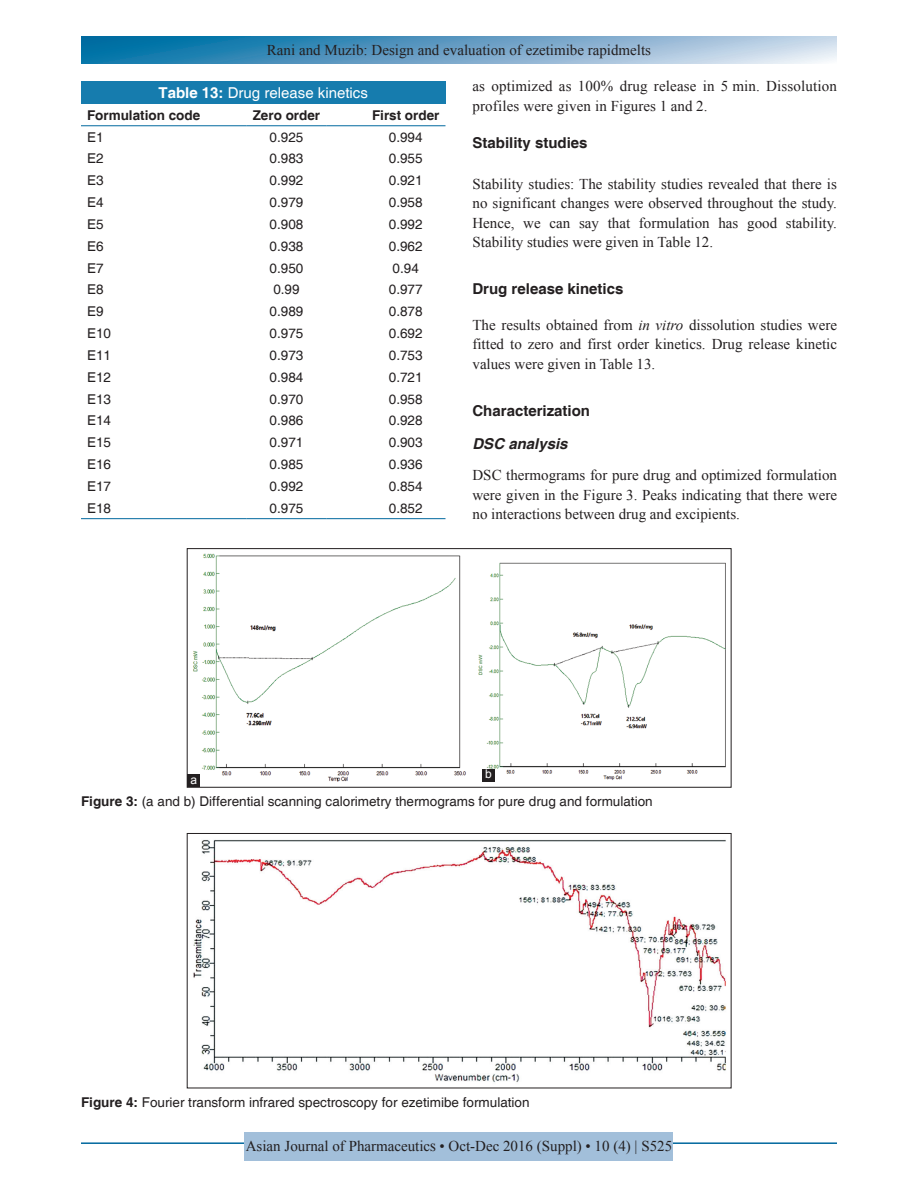
<style>
.page{position:relative;width:918px;height:1188px;background:#fff}
.page>*{position:absolute;margin:0;border:0;box-sizing:border-box;transform-origin:0 0}
.TX{font:15px/19.5px "Times New Roman";color:#231f20;text-align:justify}
.TX-2{font:700 15px "Helvetica";color:#231f20}
.TT{font:15px "Helvetica";color:#fff}
.t1{font:italic 700 15px "Helvetica";color:#231f20}
.TB{font:13.5px "Helvetica";color:#231f20}
.FGC{font:13.5px "Helvetica";color:#231f20}
.TCH{font:700 13.5px "Helvetica";color:#231f20}
.TBL{font:13.5px "Helvetica";color:#231f20}
.LABEL{font:12px "Arial";color:#fff}
.s1{font-weight:700}
.s2{font-style:italic}
</style>
<div class="page">
<svg style="left:81px;top:37px;width:756px;height:27px;background:#6ba4c8"></svg>
<hr style="left:81px;top:1142px;width:756px;height:2px;background:#00689e">
<div style="left:245px;top:1132px;width:428px;height:28px;background:#a2bfda"></div>
<img style="left:193px;top:553px;width:533px;height:229px">
<div style="left:187px;top:548px;width:544px;height:239px;border:1px solid #231f20"></div>
<img style="left:193px;top:840px;width:533px;height:243px">
<div style="left:187px;top:833px;width:544px;height:255px;border:1px solid #231f20"></div>
<div style="left:482px;top:769px;width:13px;height:13px;background:#231f20"></div>
<div style="left:187px;top:774px;width:13px;height:13px;background:#231f20"></div>
<div style="left:81px;top:81px;width:365px;height:23px;background:#167cae"></div>
<hr style="left:81px;top:518px;width:126px;height:1px;background:#00689e">
<hr style="left:207px;top:518px;width:40px;height:1px;background:#00689e">
<hr style="left:247px;top:518px;width:79px;height:1px;background:#00689e">
<hr style="left:326px;top:518px;width:40px;height:1px;background:#00689e">
<hr style="left:366px;top:518px;width:80px;height:1px;background:#00689e">
<hr style="left:81px;top:125px;width:126px;height:1px;background:#00689e">
<hr style="left:207px;top:125px;width:40px;height:1px;background:#00689e">
<hr style="left:247px;top:125px;width:79px;height:1px;background:#00689e">
<hr style="left:326px;top:125px;width:40px;height:1px;background:#00689e">
<hr style="left:366px;top:125px;width:80px;height:1px;background:#00689e">
<p class="TX" style="left:267px;top:40px;width:386px">Rani and Muzib: Design and evaluation of ezetimibe rapidmelts</p>
<p class="TT" style="left:159px;top:84px;width:211px"><span class="s1">Table 13:</span> Drug release kinetics</p>
<p class="TCH" style="left:87px;top:107px;width:115px">Formulation code</p>
<p class="TCH" style="left:253px;top:107px;width:69px">Zero order</p>
<p class="TCH" style="left:372px;top:107px;width:69px">First order</p>
<p class="TB" style="left:87px;top:129px;width:18px">E1</p>
<p class="TB" style="left:270px;top:129px;width:35px">0.925</p>
<p class="TB" style="left:389px;top:129px;width:35px">0.994</p>
<p class="TB" style="left:87px;top:151px;width:18px">E2</p>
<p class="TB" style="left:270px;top:151px;width:35px">0.983</p>
<p class="TB" style="left:389px;top:151px;width:35px">0.955</p>
<p class="TB" style="left:87px;top:173px;width:18px">E3</p>
<p class="TB" style="left:270px;top:173px;width:35px">0.992</p>
<p class="TB" style="left:389px;top:173px;width:35px">0.921</p>
<p class="TB" style="left:87px;top:195px;width:18px">E4</p>
<p class="TB" style="left:270px;top:195px;width:35px">0.979</p>
<p class="TB" style="left:389px;top:195px;width:35px">0.958</p>
<p class="TB" style="left:87px;top:216px;width:18px">E5</p>
<p class="TB" style="left:270px;top:216px;width:35px">0.908</p>
<p class="TB" style="left:389px;top:216px;width:35px">0.992</p>
<p class="TB" style="left:87px;top:238px;width:18px">E6</p>
<p class="TB" style="left:270px;top:238px;width:35px">0.938</p>
<p class="TB" style="left:389px;top:238px;width:35px">0.962</p>
<p class="TB" style="left:87px;top:260px;width:18px">E7</p>
<p class="TB" style="left:270px;top:260px;width:35px">0.950</p>
<p class="TB" style="left:393px;top:260px;width:28px">0.94</p>
<p class="TB" style="left:87px;top:282px;width:18px">E8</p>
<p class="TB" style="left:273px;top:282px;width:28px">0.99</p>
<p class="TB" style="left:389px;top:282px;width:35px">0.977</p>
<p class="TB" style="left:87px;top:304px;width:18px">E9</p>
<p class="TB" style="left:270px;top:304px;width:35px">0.989</p>
<p class="TB" style="left:389px;top:304px;width:35px">0.878</p>
<p class="TB" style="left:87px;top:325px;width:26px">E10</p>
<p class="TB" style="left:270px;top:325px;width:35px">0.975</p>
<p class="TB" style="left:389px;top:325px;width:35px">0.692</p>
<p class="TB" style="left:87px;top:347px;width:26px">E11</p>
<p class="TB" style="left:270px;top:347px;width:35px">0.973</p>
<p class="TB" style="left:389px;top:347px;width:35px">0.753</p>
<p class="TB" style="left:87px;top:369px;width:26px">E12</p>
<p class="TB" style="left:270px;top:369px;width:35px">0.984</p>
<p class="TB" style="left:389px;top:369px;width:35px">0.721</p>
<p class="TB" style="left:87px;top:391px;width:26px">E13</p>
<p class="TB" style="left:270px;top:391px;width:35px">0.970</p>
<p class="TB" style="left:389px;top:391px;width:35px">0.958</p>
<p class="TB" style="left:87px;top:413px;width:26px">E14</p>
<p class="TB" style="left:270px;top:413px;width:35px">0.986</p>
<p class="TB" style="left:389px;top:413px;width:35px">0.928</p>
<p class="TB" style="left:87px;top:435px;width:26px">E15</p>
<p class="TB" style="left:270px;top:435px;width:35px">0.971</p>
<p class="TB" style="left:389px;top:435px;width:35px">0.903</p>
<p class="TB" style="left:87px;top:456px;width:26px">E16</p>
<p class="TB" style="left:270px;top:456px;width:35px">0.985</p>
<p class="TB" style="left:389px;top:456px;width:35px">0.936</p>
<p class="TB" style="left:87px;top:478px;width:26px">E17</p>
<p class="TB" style="left:270px;top:478px;width:35px">0.992</p>
<p class="TB" style="left:389px;top:478px;width:35px">0.854</p>
<p class="TBL" style="left:87px;top:500px;width:26px">E18</p>
<p class="TBL" style="left:270px;top:500px;width:35px">0.975</p>
<p class="TBL" style="left:389px;top:500px;width:35px">0.852</p>
<p class="TX" style="left:472px;top:76px;width:366px">as optimized as 100% drug release in 5 min. Dissolution profiles were given in Figures 1 and 2.</p>
<p class="TX-2" style="left:472px;top:134px;width:117px">Stability studies</p>
<p class="TX" style="left:472px;top:174px;width:366px">Stability studies: The stability studies revealed that there is no significant changes were observed throughout the study.<br>Hence, we can say that formulation has good stability.<br>Stability studies were given in Table 12.</p>
<h2 class="TX-2" style="left:472px;top:280px;width:152px">Drug release kinetics</h2>
<p class="TX" style="left:472px;top:315px;width:366px">The results obtained from <span class="s2">in vitro</span> dissolution studies were fitted to zero and first order kinetics. Drug release kinetic values were given in Table 13.</p>
<h2 class="TX-2" style="left:472px;top:401px;width:119px">Characterization</h2>
<h3 class="t1" style="left:472px;top:434px;width:97px">DSC analysis</h3>
<p class="TX" style="left:472px;top:465px;width:366px">DSC thermograms for pure drug and optimized formulation were given in the Figure 3. Peaks indicating that there were no interactions between drug and excipients.</p>
<p class="LABEL" style="left:190px;top:772px;width:8px">a</p>
<p class="LABEL" style="left:485px;top:766px;width:8px">b</p>
<p class="FGC" style="left:81px;top:794px;width:573px"><span class="s1">Figure 3:</span> (a and b) Differential scanning calorimetry thermograms for pure drug and formulation</p>
<p class="FGC" style="left:81px;top:1094px;width:450px"><span class="s1">Figure 4:</span> Fourier transform infrared spectroscopy for ezetimibe formulation</p>
<p class="TX" style="left:246px;top:1136px;width:428px">Asian Journal of Pharmaceutics • Oct-Dec 2016 (Suppl) • 10 (4) | S525</p>
</div>
